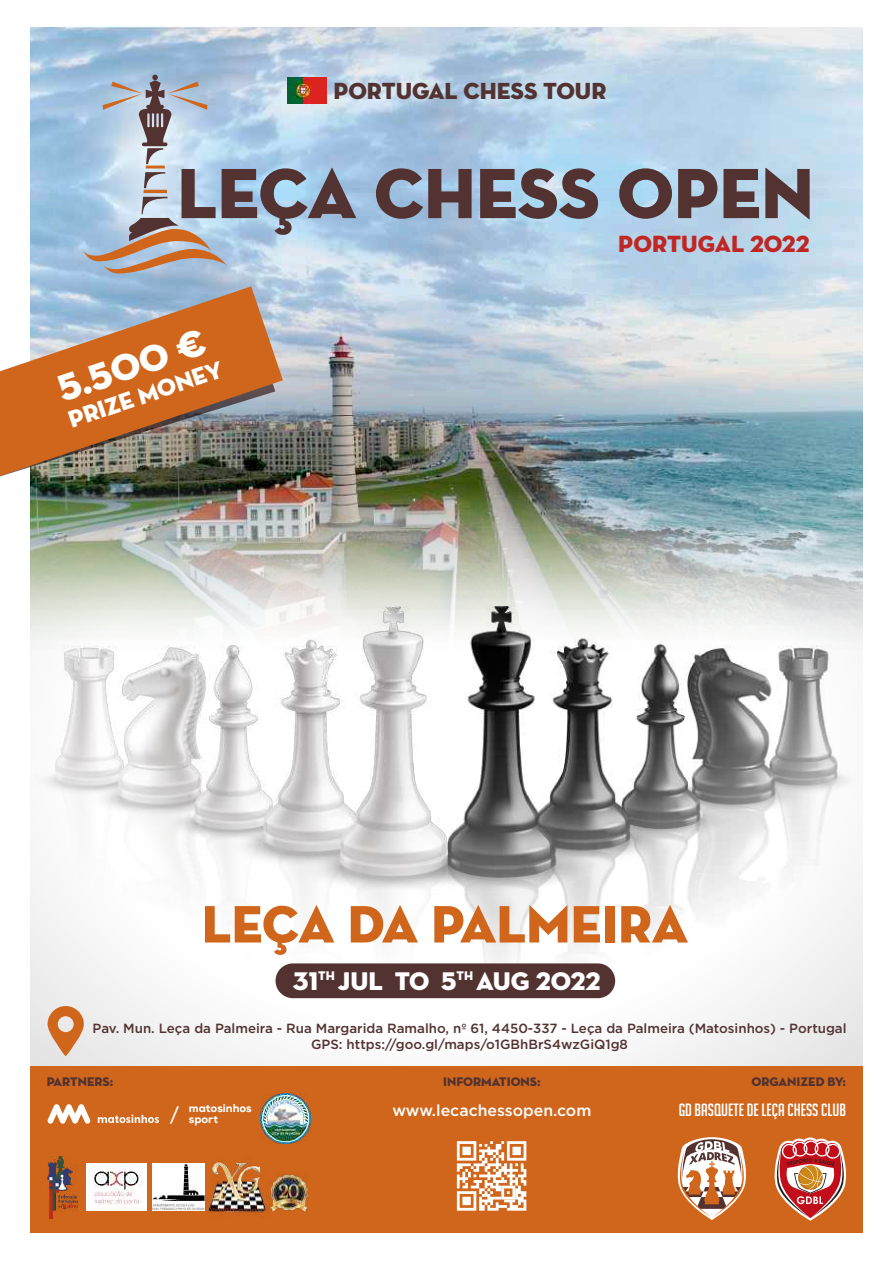
<style>
.page{position:relative;width:893px;height:1263px;background:#fff}
.page>*{position:absolute;margin:0;border:0;box-sizing:border-box;transform-origin:0 0}
.t1{font:72.3px "Neutra Disp Titling";color:#523331}
.t2{font:53.55px "Neutra Disp Titling";color:#d0661c}
.t3{font:38.25px "Neutra Disp Titling";color:#fff}
.t4{font:25.95px "Neutra Disp Titling";color:#fff}
.t5{font:24.45px "Neutra Disp Titling";color:#fff}
.t6{font:23.85px "Neutra Disp Titling";color:#be2724}
.t7{font:23.7px "Neutra Disp Titling";color:#523331}
.t8{font:17.25px "Big Noodle Titling";color:#fff}
.t9{font:500 15.9px "Gotham";color:#fff}
.t10{font:500 13.35px/15.9px "Gotham";color:#523331;text-align:center}
.t11{font:12.75px "Neutra Disp Titling";color:#523331}
.t12{font:800 11.25px/11.2px "Euronics";color:#fff}
.s1{font-weight:400;font-size:20.7px}
</style>
<div class="page">
<svg style="left:30px;top:871px;width:833px;height:195px"></svg>
<img style="left:30px;top:28px;width:833px;height:621px">
<img style="left:58px;top:27px;width:181px;height:259px">
<hr style="left:143px;top:190px;width:24px;height:3px;background:#d0661c">
<svg style="left:103px;top:75px;width:104px;height:113px;background:#b4c0cd"></svg>
<svg style="left:83px;top:197px;width:144px;height:76px;background:#b1b2b7"></svg>
<img style="left:287px;top:78px;width:40px;height:26px">
<div style="left:30px;top:1066px;width:833px;height:167px;background:#d0661c"></div>
<svg style="left:677px;top:1137px;width:69px;height:83px"></svg>
<svg style="left:774px;top:1137px;width:73px;height:84px"></svg>
<img style="left:0;top:286px;width:283px;height:196px">
<svg style="left:457px;top:1141px;width:69px;height:70px"></svg>
<svg style="left:98px;top:1114px;width:61px;height:9px"></svg>
<svg style="left:47px;top:1104px;width:44px;height:20px"></svg>
<img style="left:48px;top:1156px;width:30px;height:62px">
<img style="left:206px;top:1160px;width:102px;height:57px">
<img style="left:32px;top:606px;width:830px;height:381px">
<svg style="left:48px;top:1006px;width:36px;height:50px;background:#da9f76"></svg>
<div style="left:276px;top:963px;width:339px;height:35px;background:#523331;border-radius:17px"></div>
<img style="left:261px;top:1094px;width:49px;height:50px">
<img style="left:87px;top:1163px;width:60px;height:48px">
<img style="left:153px;top:1163px;width:51px;height:48px">
<h3 class="t7" style="left:333px;top:80px;width:274px">PORTUGAL CHESS TOUR</h3>
<h1 class="t1" style="left:177px;top:162px;width:638px">LEÇA CHESS OPEN</h1>
<h3 class="t6" style="left:618px;top:233px;width:193px">PORTUGAL 2022</h3>
<h3 class="t3" style="left:53px;top:374px;width:155px;rotate:-19deg">5.500 €</h3>
<h3 class="t5" style="left:66px;top:410px;width:163px;rotate:-19deg">PRIZE MONEY</h3>
<h2 class="t2" style="left:202px;top:901px;width:488px">LEÇA DA PALMEIRA</h2>
<h3 class="t4" style="left:293px;top:969px;width:309px">31<sup>TH</sup> JUL TO 5<sup>TH</sup> AUG 2022</h3>
<p class="t10" style="left:93px;top:1020px;width:755px">Pav. Mun. Leça da Palmeira - Rua Margarida Ramalho, nº 61, 4450-337 - Leça da Palmeira (Matosinhos) - Portugal<br>GPS: https://goo.gl/maps/o1GBhBrS4wzGiQ1g8</p>
<p class="t11" style="left:47px;top:1076px;width:68px">PARTNERS:</p>
<p class="t12" style="left:170px;top:1104px;width:84px;text-indent:19px">matosinhos <span class="s1">/</span> sport</p>
<p class="t11" style="left:443px;top:1076px;width:99px">INFORMATIONS:</p>
<p class="t11" style="left:751px;top:1076px;width:96px">ORGANIZED BY:</p>
<p class="t9" style="left:392px;top:1103px;width:200px">www.lecachessopen.com</p>
<p class="t8" style="left:679px;top:1103px;width:169px">GD BASQUETE DE LEÇA CHESS CLUB</p>
</div>
